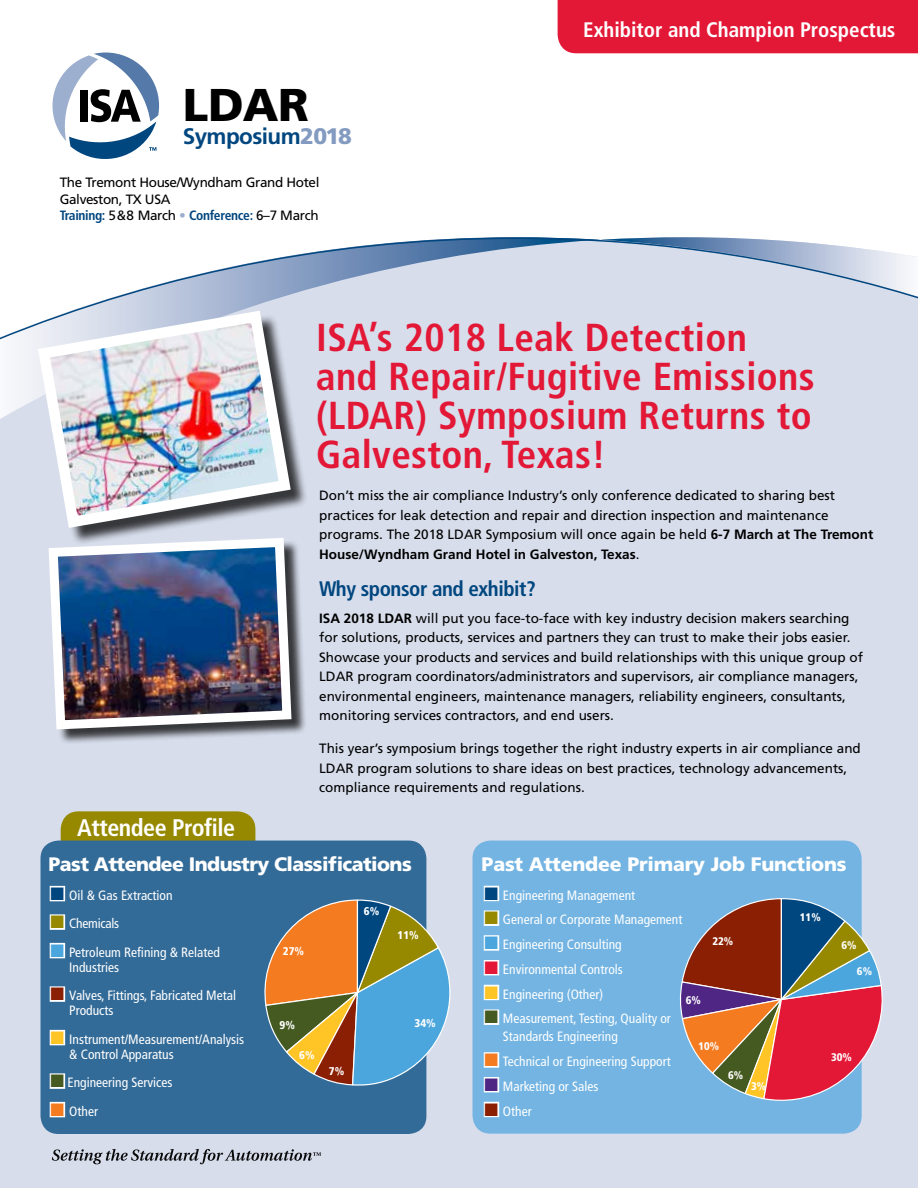
<style>
.page{position:relative;width:918px;height:1188px;background:#fff}
.page>*{position:absolute;margin:0;border:0;box-sizing:border-box;transform-origin:0 0}
.t1{font:900 45.9px "Frutiger";color:#000}
.t2{font:700 condensed 39px/39px "Frutiger";letter-spacing:.01em;color:#e31837}
.t3{font:700 condensed 24px "Frutiger";letter-spacing:-.02em;color:#fff}
.t4{font:700 22.5px "Frutiger";letter-spacing:-.025em;color:#00467f}
.t5{font:700 condensed 21px "Frutiger";color:#fff}
.t6{font:700 condensed 21px "Frutiger";letter-spacing:-.02em;color:#00467f}
.t7{font:900 19.5px "Frutiger";letter-spacing:-.03em;color:#fff}
.t8{font:900 19.5px "Frutiger";letter-spacing:-.01em;color:#fff}
.t9{font:13.5px/19.5px "Frutiger";color:#000}
.t10{font:condensed 13.5px/15px "Frutiger";color:#fff}
.t11{font:13.5px/16.5px "Frutiger";letter-spacing:-.025em;color:#000}
.t12{font:condensed 13.5px "Frutiger";letter-spacing:-.02em;color:#fff}
.t13{font:900 condensed 11.25px "Frutiger";color:#fff}
.t14{font:900 condensed 11.1px "Frutiger";color:#fff}
.s1{font-weight:900;color:#839bc1}
.s2{font-weight:700;font-stretch:condensed;color:#00467f}
.s3{color:#9dafce}
.s4{font-weight:700}
.s5{color:#00467f}
.s6{color:#968900}
.s7{color:#4ba6dd}
.s8{color:#8a1f03}
.s9{color:#ffc425}
.s10{color:#455a21}
.s11{color:#f47b20}
.s12{color:#e31837}
.s13{color:#4f2683}
</style>
<div class="page">
<div style="left:0;top:30px;width:918px;height:1158px;background:#d7ddeb"></div>
<div style="left:0;top:30px;width:918px;height:207px;background:#fff"></div>
<svg style="left:0;top:356px;width:32px;height:63px;background:#f0f2f7"></svg>
<svg style="left:0;top:237px;width:918px;height:119px"></svg>
<div style="left:557px;top:0;width:361px;height:54px;background:#e31837"></div>
<svg style="left:61px;top:811px;width:194px;height:30px;background:#968b09"></svg>
<div style="left:40px;top:841px;width:386px;height:293px;background:#336b98;border-radius:18px"></div>
<div style="left:50px;top:886px;width:15px;height:15px;border:3px solid #fff"></div>
<div style="left:50px;top:914px;width:15px;height:16px;border:3px solid #fff"></div>
<div style="left:50px;top:943px;width:15px;height:15px;border:3px solid #fff"></div>
<div style="left:50px;top:986px;width:15px;height:16px;border:3px solid #fff"></div>
<div style="left:50px;top:1030px;width:15px;height:15px;border:3px solid #fff"></div>
<div style="left:50px;top:1073px;width:15px;height:16px;border:3px solid #fff"></div>
<div style="left:50px;top:1102px;width:15px;height:15px;border:3px solid #fff"></div>
<svg style="left:264px;top:899px;width:187px;height:187px"></svg>
<div style="left:472px;top:841px;width:390px;height:293px;background:#73b4e2;border-radius:18px"></div>
<div style="left:484px;top:886px;width:15px;height:15px;border:3px solid #fff"></div>
<div style="left:484px;top:910px;width:15px;height:16px;border:3px solid #fff"></div>
<div style="left:484px;top:935px;width:15px;height:16px;border:3px solid #fff"></div>
<div style="left:484px;top:960px;width:15px;height:15px;border:3px solid #fff"></div>
<div style="left:484px;top:985px;width:15px;height:15px;border:3px solid #fff"></div>
<div style="left:484px;top:1009px;width:15px;height:16px;border:3px solid #fff"></div>
<div style="left:484px;top:1052px;width:15px;height:16px;border:3px solid #fff"></div>
<div style="left:484px;top:1077px;width:15px;height:15px;border:3px solid #fff"></div>
<div style="left:484px;top:1102px;width:15px;height:15px;border:3px solid #fff"></div>
<svg style="left:52px;top:52px;width:107px;height:115px;background:#b3bfcd"></svg>
<div style="left:41px;top:313px;width:268px;height:233px;background:#000;opacity:.75"></div>
<img style="left:32px;top:305px;width:265px;height:229px">
<div style="left:51px;top:540px;width:256px;height:205px;background:#000;opacity:.75"></div>
<img style="left:44px;top:533px;width:252px;height:201px">
<svg style="left:52px;top:1149px;width:269px;height:15px"></svg>
<svg style="left:680px;top:897px;width:203px;height:205px"></svg>
<h1 class="t1" style="left:183px;top:78px;width:128px">LDAR</h1>
<h3 class="t4" style="left:183px;top:123px;width:171px">Symposium<span class="s1">2018</span></h3>
<p class="t11" style="left:60px;top:175px;width:261px">The Tremont House/Wyndham Grand Hotel<br>Galveston, TX USA<br><span class="s2">Training:</span> 5&amp;8 March <span class="s3">•</span> <span class="s2">Conference:</span> 6–7 March</p>
<h3 class="t5" style="left:583px;top:17px;width:314px">Exhibitor and Champion Prospectus</h3>
<h2 class="t2" style="left:316px;top:318px;width:500px">ISA’s 2018 Leak Detection and Repair/Fugitive Emissions (LDAR) Symposium Returns to<br>Galveston, Texas!</h2>
<h3 class="t3" style="left:77px;top:813px;width:159px">Attendee Profile</h3>
<p class="t9" style="left:319px;top:486px;width:556px">Don’t miss the air compliance Industry’s only conference dedicated to sharing best practices for leak detection and repair and direction inspection and maintenance programs. The 2018 LDAR Symposium will once again be held <span class="s4">6-7 March at The Tremont House/Wyndham Grand Hotel in Galveston, Texas</span>.</p>
<h3 class="t6" style="left:319px;top:577px;width:218px">Why sponsor and exhibit?</h3>
<p class="t9" style="left:319px;top:608px;width:545px"><span class="s4">ISA 2018 LDAR</span> will put you face-to-face with key industry decision makers searching for solutions, products, services and partners they can trust to make their jobs easier.<br>Showcase your products and services and build relationships with this unique group of LDAR program coordinators/administrators and supervisors, air compliance managers, environmental engineers, maintenance managers, reliability engineers, consultants, monitoring services contractors, and end users.</p>
<p class="t9" style="left:319px;top:739px;width:543px">This year’s symposium brings together the right industry experts in air compliance and<br>LDAR program solutions to share ideas on best practices, technology advancements, compliance requirements and regulations.</p>
<h3 class="t7" style="left:49px;top:853px;width:365px">Past Attendee Industry Classifications</h3>
<p class="t10" style="left:51px;top:888px;width:123px"><span class="s5">■</span> Oil &amp; Gas Extraction</p>
<p class="t12" style="left:51px;top:916px;width:70px"><span class="s6">■</span> Chemicals</p>
<p class="t10" style="left:69px;top:945px;width:152px;text-indent:-19px"><span class="s7">■</span> Petroleum Refining &amp; Related<br>Industries</p>
<p class="t10" style="left:69px;top:988px;width:168px;text-indent:-19px"><span class="s8">■</span> Valves, Fittings, Fabricated Metal<br>Products</p>
<p class="t10" style="left:69px;top:1032px;width:176px;text-indent:-19px"><span class="s9">■</span> Instrument/Measurement/Analysis &amp; Control Apparatus</p>
<p class="t10" style="left:51px;top:1075px;width:123px"><span class="s10">■</span> Engineering Services</p>
<p class="t10" style="left:51px;top:1104px;width:49px"><span class="s11">■</span> Other</p>
<p class="t13" style="left:364px;top:905px;width:17px">6%</p>
<p class="t13" style="left:398px;top:928px;width:23px">11%</p>
<p class="t13" style="left:283px;top:944px;width:23px">27%</p>
<p class="t13" style="left:415px;top:1017px;width:23px">34%</p>
<p class="t13" style="left:280px;top:1019px;width:17px">9%</p>
<p class="t13" style="left:299px;top:1049px;width:17px">6%</p>
<p class="t13" style="left:329px;top:1064px;width:17px">7%</p>
<h3 class="t8" style="left:482px;top:853px;width:367px">Past Attendee Primary Job Functions</h3>
<p class="t10" style="left:485px;top:888px;width:152px"><span class="s5">■</span> Engineering Management</p>
<p class="t10" style="left:485px;top:912px;width:199px"><span class="s6">■</span> General or Corporate Management</p>
<p class="t10" style="left:485px;top:937px;width:139px"><span class="s7">■</span> Engineering Consulting</p>
<p class="t10" style="left:485px;top:962px;width:140px"><span class="s12">■</span> Environmental Controls</p>
<p class="t10" style="left:485px;top:987px;width:120px"><span class="s9">■</span> Engineering (Other)</p>
<p class="t10" style="left:503px;top:1010px;width:169px;line-height:18px;text-indent:-18px"><span class="s10">■</span> Measurement, Testing, Quality or<br>Standards Engineering</p>
<p class="t10" style="left:485px;top:1054px;width:188px"><span class="s11">■</span> Technical or Engineering Support</p>
<p class="t10" style="left:485px;top:1079px;width:115px"><span class="s13">■</span> Marketing or Sales</p>
<p class="t10" style="left:485px;top:1104px;width:49px"><span class="s8">■</span> Other</p>
<p class="t14" style="left:800px;top:910px;width:22px">11%</p>
<p class="t14" style="left:713px;top:934px;width:22px">22%</p>
<p class="t14" style="left:842px;top:938px;width:17px">6%</p>
<p class="t14" style="left:857px;top:965px;width:17px">6%</p>
<p class="t14" style="left:686px;top:994px;width:17px">6%</p>
<p class="t14" style="left:831px;top:1051px;width:22px">30%</p>
<p class="t14" style="left:728px;top:1069px;width:17px">6%</p>
<p class="t14" style="left:751px;top:1079px;width:17px">3%</p>
</div>
